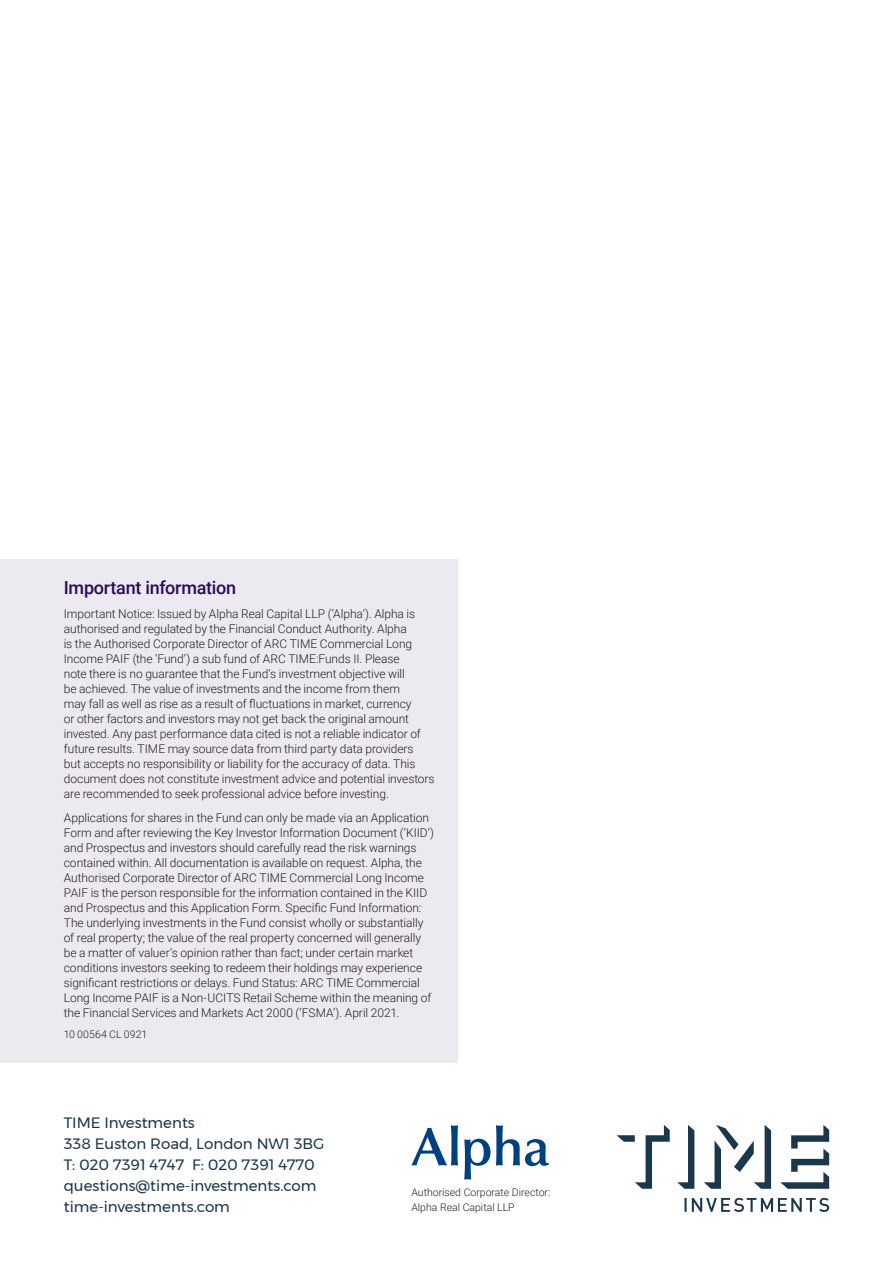
<style>
.page{position:relative;width:893px;height:1263px;background:#fff}
.page>*{position:absolute;margin:0;border:0;box-sizing:border-box;transform-origin:0 0}
.t1{font:500 18px "Roboto";letter-spacing:-.015em;color:#2a0c54}
.t2{font:15px/21px "Montserrat";color:#1a374b}
.Disclaimer_text{font:300 12px/15px "Roboto";letter-spacing:-.005em;color:#231f20}
.Body_small{font:300 10.5px/15px "Roboto";color:#231f20}
</style>
<div class="page">
<svg style="left:617px;top:1125px;width:212px;height:87px"></svg>
<svg style="left:411px;top:1125px;width:138px;height:54px"></svg>
<div style="left:0;top:559px;width:457px;height:504px;background:#ebeaf1"></div>
<p class="t1" style="left:64px;top:575px;width:174px">Important information</p>
<p class="Disclaimer_text" style="left:64px;top:605px;width:372px">Important Notice: Issued by Alpha Real Capital LLP (‘Alpha’). Alpha is authorised and regulated by the Financial Conduct Authority. Alpha<br>is the Authorised Corporate Director of ARC TIME Commercial Long Income PAIF (the ‘Fund’) a sub fund of ARC TIME:Funds II. Please<br>note there is no guarantee that the Fund’s investment objective will<br>be achieved. The value of investments and the income from them<br>may fall as well as rise as a result of fluctuations in market, currency<br>or other factors and investors may not get back the original amount invested. Any past performance data cited is not a reliable indicator of future results. TIME may source data from third party data providers<br>but accepts no responsibility or liability for the accuracy of data. This document does not constitute investment advice and potential investors are recommended to seek professional advice before investing.</p>
<p class="Disclaimer_text" style="left:64px;top:809px;width:372px">Applications for shares in the Fund can only be made via an Application Form and after reviewing the Key Investor Information Document (‘KIID’) and Prospectus and investors should carefully read the risk warnings contained within. All documentation is available on request. Alpha, the Authorised Corporate Director of ARC TIME Commercial Long Income PAIF is the person responsible for the information contained in the KIID and Prospectus and this Application Form. Specific Fund Information:<br>The underlying investments in the Fund consist wholly or substantially of real property; the value of the real property concerned will generally be a matter of valuer’s opinion rather than fact; under certain market conditions investors seeking to redeem their holdings may experience significant restrictions or delays. Fund Status: ARC TIME Commercial Long Income PAIF is a Non-UCITS Retail Scheme within the meaning of the Financial Services and Markets Act 2000 (‘FSMA’). April 2021.</p>
<p class="Body_small" style="left:64px;top:1026px;width:85px">10 00564 CL 0921</p>
<p class="t2" style="left:64px;top:1112px;width:262px">TIME Investments<br>338 Euston Road, London NW1 3BG<br>T: 020 7391 4747 F: 020 7391 4770 questions@time-investments.com time-investments.com</p>
<p class="Body_small" style="left:411px;top:1185px;width:140px">Authorised Corporate Director:<br>Alpha Real Capital LLP</p>
</div>
